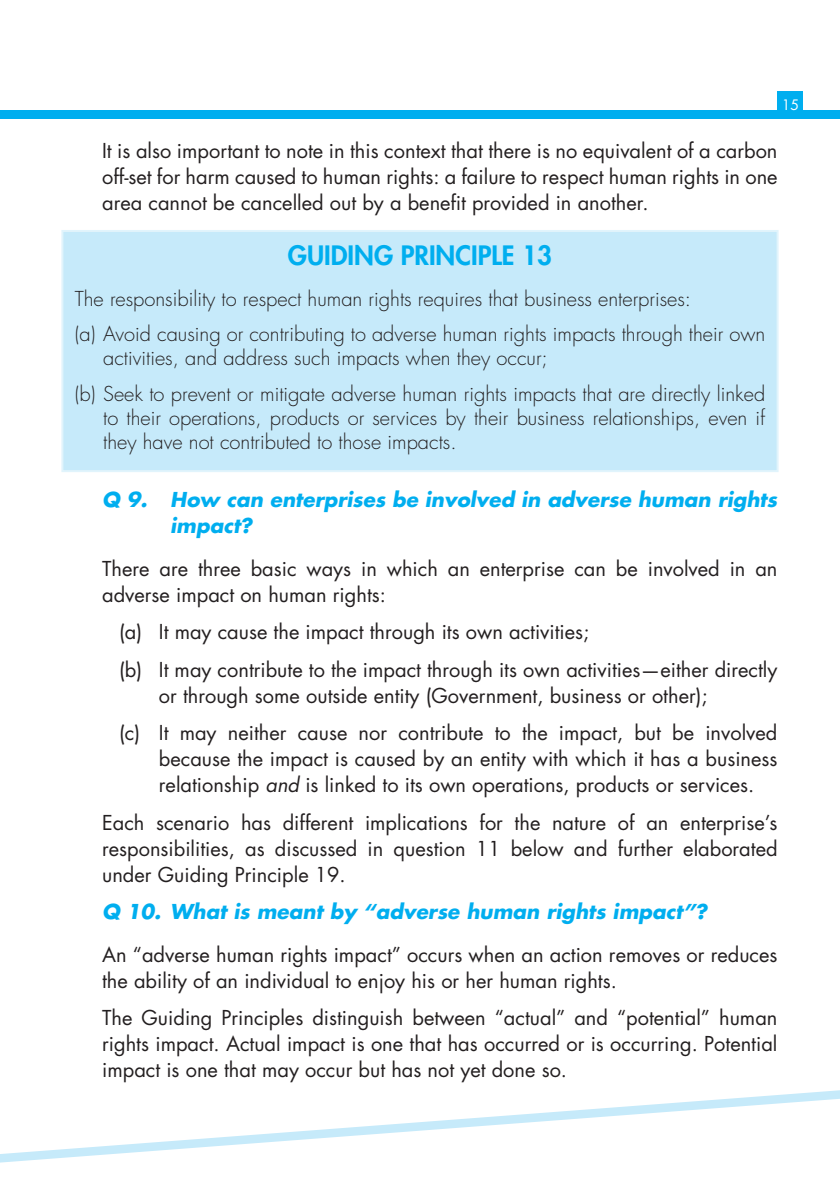
<style>
.page{position:relative;width:840px;height:1191px;background:#fff}
.page>*{position:absolute;margin:0;border:0;box-sizing:border-box;transform-origin:0 0}
.BOX_Title{font:800 26px "Futura Std";color:#00aeef}
.Body_Text{font:20px/26px "Futura Std";color:#231f20;text-align:justify}
.Body_Text_retrait{font:20px/26px "Futura Std";color:#231f20}
.BOX_txt_retrait{font:300 20px/24px "Futura Std";color:#231f20}
.Header_Level_4_Q{font:italic 700 20px/26px "Futura Std";color:#00aeef}
.BOX_txt{font:300 20px "Futura Std";color:#231f20}
.t1{font:14px "Futura Std";color:#fff}
.s1{font-style:italic}
</style>
<div class="page">
<div style="left:0;top:110px;width:839px;height:9px;background:#00aeef"></div>
<svg style="left:0;top:1090px;width:839px;height:72px"></svg>
<div style="left:777px;top:91px;width:25px;height:25px;background:#00aeef"></div>
<div style="left:62px;top:231px;width:715px;height:240px;background:#c6eafa"></div>
<div style="left:61px;top:230px;width:717px;height:242px;border:2px solid #e1f4fc"></div>
<p class="t1" style="left:781px;top:96px;width:19px">15</p>
<p class="Body_Text" style="left:102px;top:138px;width:676px">It is also important to note in this context that there is no equivalent of a carbon off-set for harm caused to human rights: a failure to respect human rights in one area cannot be cancelled out by a benefit provided in another.</p>
<p class="BOX_Title" style="left:287px;top:239px;width:266px">GUIDING PRINCIPLE 13</p>
<p class="BOX_txt" style="left:75px;top:286px;width:617px">The responsibility to respect human rights requires that business enterprises:</p>
<p class="BOX_txt_retrait" style="left:103px;top:322px;width:663px;text-indent:-28px">(a) Avoid causing or contributing to adverse human rights impacts through their own activities, and address such impacts when they occur;</p>
<p class="BOX_txt_retrait" style="left:103px;top:382px;width:663px;text-align:justify;text-indent:-28px">(b) Seek to prevent or mitigate adverse human rights impacts that are directly linked to their operations, products or services by their business relationships, even if they have not contributed to those impacts.</p>
<p class="Header_Level_4_Q" style="left:170px;top:487px;width:608px;text-indent:-68px">Q 9. How can enterprises be involved in adverse human rights impact?</p>
<p class="Body_Text" style="left:102px;top:556px;width:676px">There are three basic ways in which an enterprise can be involved in an adverse impact on human rights:</p>
<p class="Body_Text_retrait" style="left:119px;top:619px;width:471px">(a) It may cause the impact through its own activities;</p>
<p class="Body_Text_retrait" style="left:159px;top:656px;width:619px;text-indent:-40px">(b) It may contribute to the impact through its own activities—either directly or through some outside entity (Government, business or other);</p>
<p class="Body_Text_retrait" style="left:159px;top:720px;width:619px;text-align:justify;text-indent:-40px">(c) It may neither cause nor contribute to the impact, but be involved because the impact is caused by an entity with which it has a business relationship <span class="s1">and</span> is linked to its own operations, products or services.</p>
<p class="Body_Text" style="left:102px;top:809px;width:676px">Each scenario has different implications for the nature of an enterprise’s responsibilities, as discussed in question 11 below and further elaborated under Guiding Principle 19.</p>
<p class="Header_Level_4_Q" style="left:102px;top:898px;width:606px">Q 10. What is meant by “adverse human rights impact”?</p>
<p class="Body_Text" style="left:102px;top:941px;width:676px">An “adverse human rights impact” occurs when an action removes or reduces the ability of an individual to enjoy his or her human rights.</p>
<p class="Body_Text" style="left:102px;top:1005px;width:676px">The Guiding Principles distinguish between “actual” and “potential” human rights impact. Actual impact is one that has occurred or is occurring. Potential impact is one that may occur but has not yet done so.</p>
</div>
